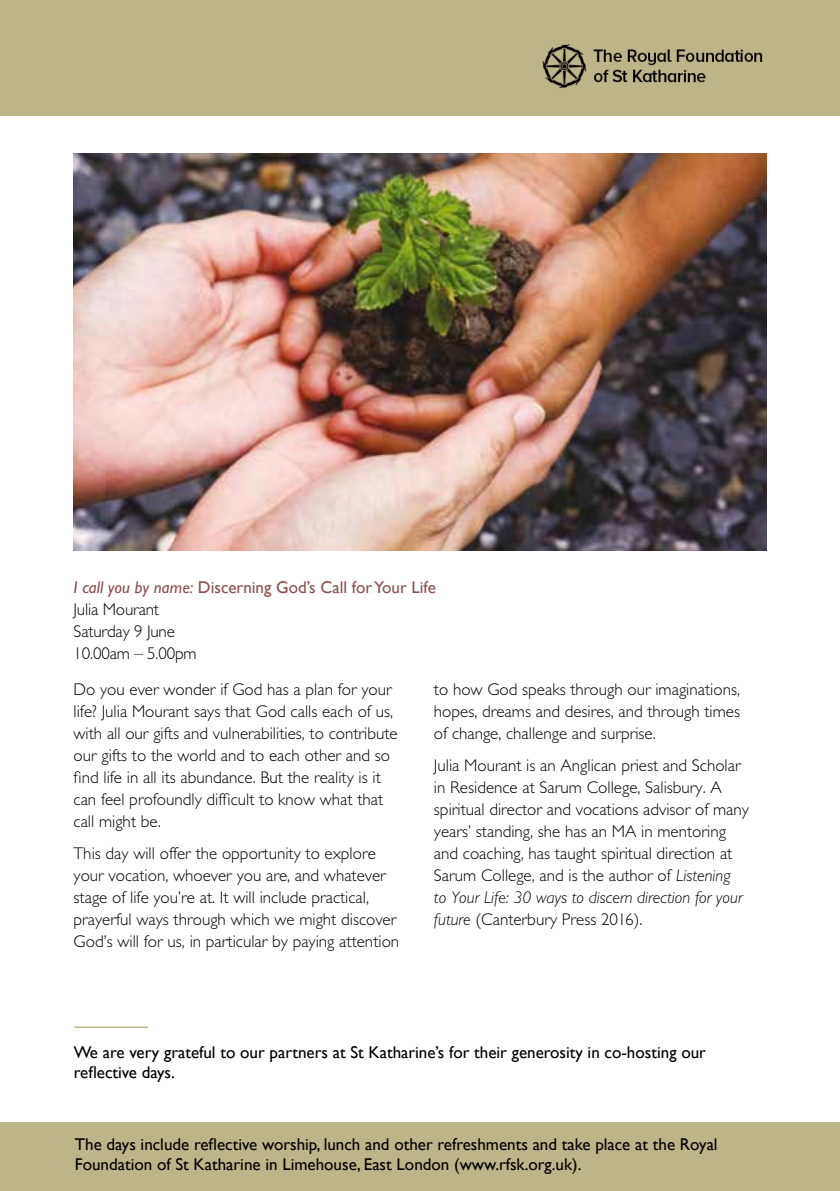
<style>
.page{position:relative;width:840px;height:1191px;background:#fff}
.page>*{position:absolute;margin:0;border:0;box-sizing:border-box;transform-origin:0 0}
.t1{font:300 17px/22px "M Gill Sans";color:#000}
.t2{font:17px/20px "Gill Sans";color:#000}
.t3{font:17px "Gill Sans";color:#8b4f4f}
.s1{font-family:"M Gill Sans";font-style:italic}
.s2{font-style:italic}
</style>
<div class="page">
<div style="left:0;top:0;width:839px;height:116px;background:#bdb58a"></div>
<div style="left:0;top:1123px;width:839px;height:68px;background:#bdb58a"></div>
<hr style="left:74px;top:1026px;width:74px;height:2px;background:#bdb58a">
<img style="left:73px;top:153px;width:693px;height:397px">
<img style="left:542px;top:44px;width:221px;height:45px">
<p class="t3" style="left:73px;top:577px;width:363px"><span class="s1">I call you by name:</span> Discerning God’s Call for Your Life</p>
<p class="t1" style="left:73px;top:598px;width:125px">Julia Mourant<br>Saturday 9 June<br>10.00am – 5.00pm</p>
<p class="t1" style="left:73px;top:678px;width:325px">Do you ever wonder if God has a plan for your life? Julia Mourant says that God calls each of us, with all our gifts and vulnerabilities, to contribute our gifts to the world and to each other and so find life in all its abundance. But the reality is it can feel profoundly difficult to know what that call might be.</p>
<p class="t1" style="left:73px;top:842px;width:327px">This day will offer the opportunity to explore your vocation, whoever you are, and whatever stage of life you’re at. It will include practical, prayerful ways through which we might discover God’s will for us, in particular by paying attention</p>
<p class="t1" style="left:433px;top:678px;width:307px;text-align:justify">to how God speaks through our imaginations, hopes, dreams and desires, and through times of change, challenge and surprise.</p>
<p class="t1" style="left:433px;top:754px;width:316px">Julia Mourant is an Anglican priest and Scholar in Residence at Sarum College, Salisbury. A spiritual director and vocations advisor of many years’ standing, she has an MA in mentoring and coaching, has taught spiritual direction at Sarum College, and is the author of <span class="s2">Listening<br>to Your Life: 30 ways to discern direction for your future</span> (Canterbury Press 2016).</p>
<p class="t2" style="left:74px;top:1041px;width:633px">We are very grateful to our partners at St Katharine’s for their generosity in co-hosting our reflective days.</p>
<p class="t2" style="left:75px;top:1133px;width:643px">The days include reflective worship, lunch and other refreshments and take place at the Royal<br>Foundation of St Katharine in Limehouse, East London (www.rfsk.org.uk).</p>
</div>
